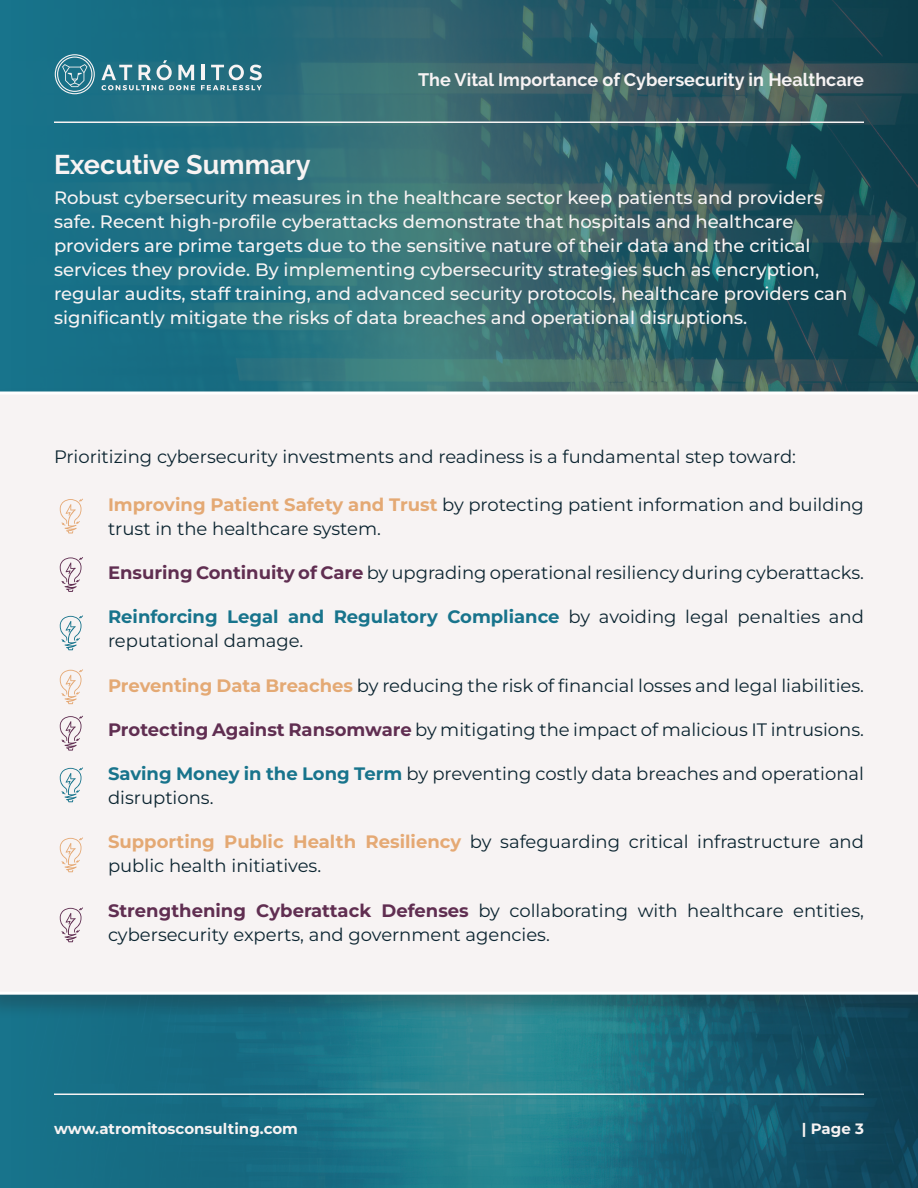
<style>
.page{position:relative;width:918px;height:1188px;background:#fff}
.page>*{position:absolute;margin:0;border:0;box-sizing:border-box;transform-origin:0 0}
.Heading_1{font:700 27px "Raleway";color:#f7f3f3}
.Gunmetal_Blue_Arrow_Bullet{font:18px/24px "Montserrat";color:#0c2531}
.t1{font:500 18px/24px "Montserrat";color:#f7f3f3}
.t2{font:700 18px "Raleway";color:#f7f3f3}
.t3{font:700 15px "Montserrat";color:#f7f3f3}
.s1{font-weight:700;color:#e4a974}
.s2{font-weight:700;color:#602e51}
.s3{font-weight:700;color:#18748c}
.s4{font-weight:700;color:#e5a974}
</style>
<div class="page">
<img style="left:0;top:0;width:918px;height:1188px">
<div style="left:0;top:387px;width:918px;height:633px;background:#231f20;opacity:.25"></div>
<div style="left:0;top:390px;width:918px;height:606px;background:#f7f3f3"></div>
<svg style="left:55px;top:54px;width:40px;height:40px;background:#4c8ea0"></svg>
<svg style="left:101px;top:60px;width:94px;height:30px"></svg>
<svg style="left:201px;top:65px;width:61px;height:25px"></svg>
<hr style="left:54px;top:1094px;width:810px;height:1px;background:#f7f3f3">
<hr style="left:54px;top:122px;width:810px;height:1px;background:#f7f3f3">
<svg style="left:60px;top:499px;width:23px;height:34px"></svg>
<svg style="left:60px;top:669px;width:23px;height:35px"></svg>
<svg style="left:60px;top:837px;width:23px;height:35px"></svg>
<svg style="left:60px;top:557px;width:23px;height:35px"></svg>
<svg style="left:60px;top:716px;width:23px;height:35px"></svg>
<svg style="left:60px;top:907px;width:23px;height:35px"></svg>
<svg style="left:60px;top:615px;width:23px;height:35px"></svg>
<svg style="left:60px;top:767px;width:23px;height:35px"></svg>
<p class="t2" style="left:418px;top:69px;width:447px">The Vital Importance of Cybersecurity in Healthcare</p>
<p class="Heading_1" style="left:54px;top:149px;width:258px">Executive Summary</p>
<p class="t1" style="left:54px;top:185px;width:795px">Robust cybersecurity measures in the healthcare sector keep patients and providers safe. Recent high-profile cyberattacks demonstrate that hospitals and healthcare providers are prime targets due to the sensitive nature of their data and the critical services they provide. By implementing cybersecurity strategies such as encryption, regular audits, staff training, and advanced security protocols, healthcare providers can significantly mitigate the risks of data breaches and operational disruptions.</p>
<p class="Gunmetal_Blue_Arrow_Bullet" style="left:54px;top:444px;width:744px">Prioritizing cybersecurity investments and readiness is a fundamental step toward:</p>
<p class="Gunmetal_Blue_Arrow_Bullet" style="left:108px;top:492px;width:757px"><span class="s1">Improving Patient Safety and Trust</span> by protecting patient information and building trust in the healthcare system.</p>
<p class="Gunmetal_Blue_Arrow_Bullet" style="left:108px;top:560px;width:758px"><span class="s2">Ensuring Continuity of Care</span> by upgrading operational resiliency during cyberattacks.</p>
<p class="Gunmetal_Blue_Arrow_Bullet" style="left:108px;top:605px;width:757px"><span class="s3">Reinforcing Legal and Regulatory Compliance</span> by avoiding legal penalties and reputational damage.</p>
<p class="Gunmetal_Blue_Arrow_Bullet" style="left:108px;top:673px;width:758px"><span class="s1">Preventing Data Breaches</span> by reducing the risk of financial losses and legal liabilities.</p>
<p class="Gunmetal_Blue_Arrow_Bullet" style="left:108px;top:717px;width:757px"><span class="s2">Protecting Against Ransomware</span> by mitigating the impact of malicious IT intrusions.</p>
<p class="Gunmetal_Blue_Arrow_Bullet" style="left:108px;top:761px;width:758px"><span class="s3">Saving Money in the Long Term</span> by preventing costly data breaches and operational disruptions.</p>
<p class="Gunmetal_Blue_Arrow_Bullet" style="left:108px;top:830px;width:758px"><span class="s1">Supporting Public Health</span> <span class="s4">Resiliency</span> by safeguarding critical infrastructure and public health initiatives.</p>
<p class="Gunmetal_Blue_Arrow_Bullet" style="left:108px;top:898px;width:757px"><span class="s2">Strengthening Cyberattack Defenses</span> by collaborating with healthcare entities, cybersecurity experts, and government agencies.</p>
<p class="t3" style="left:54px;top:1119px;width:246px">www.atromitosconsulting.com</p>
<p class="t3" style="left:802px;top:1119px;width:64px">| Page 3</p>
</div>
